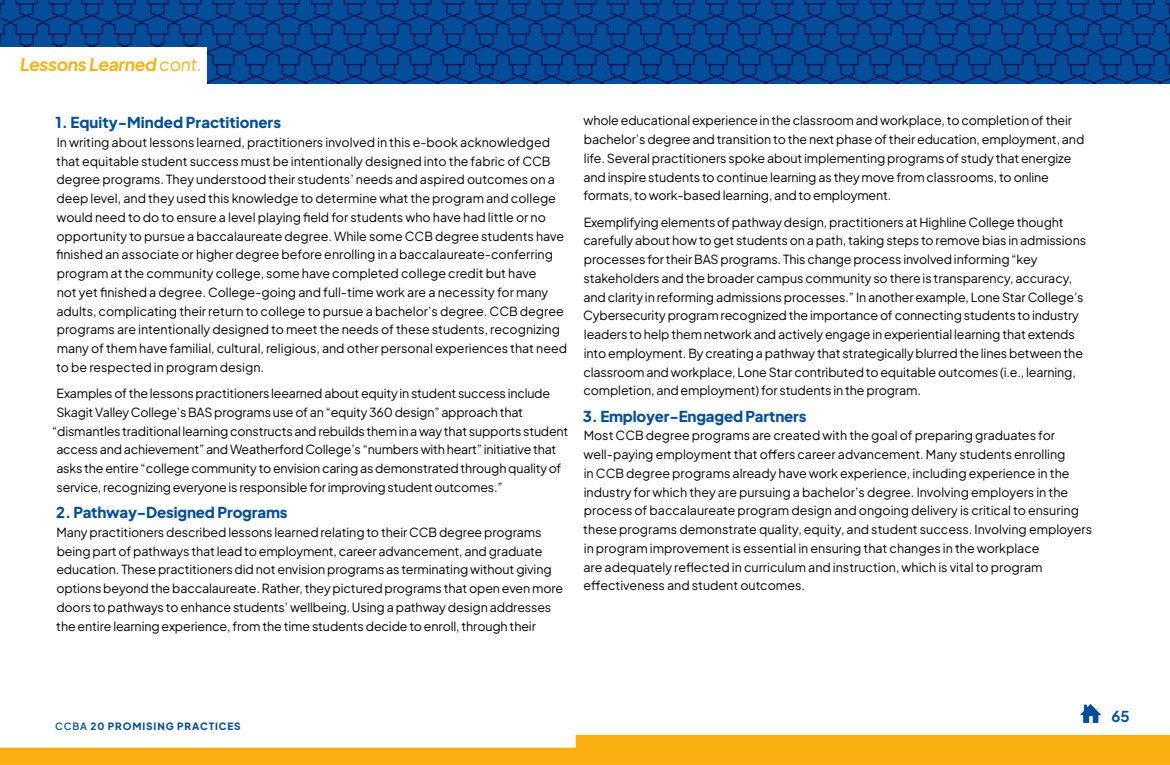
<style>
.page{position:relative;width:1170px;height:765px;background:#fff}
.page>*{position:absolute;margin:0;border:0;box-sizing:border-box;transform-origin:0 0}
.t1{font:italic 700 17.5px "Plus Jakarta Sans";letter-spacing:-.02em;color:#fab010}
.t2{font:800 15px "Plus Jakarta Sans";letter-spacing:-.01em;color:#044d99}
.t3{font:700 15px "Plus Jakarta Sans";color:#044d99}
.t4{font:12.5px/18.8px "Plus Jakarta Sans";letter-spacing:-.01em;color:#000}
.t5{font:800 10px "Plus Jakarta Sans";letter-spacing:.09em;color:#044d99}
.s1{font-weight:400}
.s2{font-weight:600}
</style>
<div class="page">
<svg style="left:1080px;top:704px;width:21px;height:19px"></svg>
<svg style="left:0;top:735px;width:1170px;height:30px"></svg>
<svg style="left:0;top:0;width:1170px;height:84px;background:#03448f"></svg>
<div style="left:0;top:48px;width:206px;height:51px;background:#fff"></div>
<h1 class="t1" style="left:20px;top:50px;width:184px">Lessons Learned <span class="s1">cont.</span></h1>
<p class="t2" style="left:56px;top:110px;width:227px">1. Equity-Minded Practitioners</p>
<p class="t4" style="left:56px;top:132px;width:512px">In writing about lessons learned, practitioners involved in this e-book acknowledged that equitable student success must be intentionally designed into the fabric of CCB degree programs. They understood their students’ needs and aspired outcomes on a deep level, and they used this knowledge to determine what the program and college would need to do to ensure a level playing field for students who have had little or no opportunity to pursue a baccalaureate degree. While some CCB degree students have finished an associate or higher degree before enrolling in a baccalaureate-conferring program at the community college, some have completed college credit but have<br>not yet finished a degree. College-going and full-time work are a necessity for many adults, complicating their return to college to pursue a bachelor’s degree. CCB degree programs are intentionally designed to meet the needs of these students, recognizing many of them have familial, cultural, religious, and other personal experiences that need to be respected in program design.</p>
<p class="t4" style="left:57px;top:383px;width:495px">Examples of the lessons practitioners leearned about equity in student success include</p>
<p class="t4" style="left:56px;top:402px;width:468px">Skagit Valley College’s BAS programs use of an “equity 360 design” approach that</p>
<p class="t4" style="left:52px;top:420px;width:518px">“dismantles traditional learning constructs and rebuilds them in a way that supports student</p>
<p class="t4" style="left:56px;top:439px;width:502px">access and achievement” and Weatherford College’s “numbers with heart” initiative that</p>
<p class="t4" style="left:56px;top:458px;width:507px">asks the entire “college community to envision caring as demonstrated through quality of</p>
<p class="t4" style="left:57px;top:477px;width:448px">service, recognizing everyone is responsible for improving student outcomes.”</p>
<p class="t2" style="left:56px;top:500px;width:233px">2. Pathway-Designed Programs</p>
<p class="t4" style="left:56px;top:522px;width:509px">Many practitioners described lessons learned relating to their CCB degree programs being part of pathways that lead to employment, career advancement, and graduate education. These practitioners did not envision programs as terminating without giving options beyond the baccalaureate. Rather, they pictured programs that open even more doors to pathways to enhance students’ wellbeing. Using a pathway design addresses the entire learning experience, from the time students decide to enroll, through their</p>
<p class="t4" style="left:583px;top:110px;width:502px">whole educational experience in the classroom and workplace, to completion of their bachelor’s degree and transition to the next phase of their education, employment, and life. Several practitioners spoke about implementing programs of study that energize and inspire students to continue learning as they move from classrooms, to online formats, to work-based learning, and to employment.</p>
<p class="t4" style="left:583px;top:211px;width:504px">Exemplifying elements of pathway design, practitioners at Highline College thought carefully about how to get students on a path, taking steps to remove bias in admissions processes for their BAS programs. This change process involved informing “key stakeholders and the broader campus community so there is transparency, accuracy, and clarity in reforming admissions processes.” In another example, Lone Star College’s Cybersecurity program recognized the importance of connecting students to industry leaders to help them network and actively engage in experiential learning that extends into employment. By creating a pathway that strategically blurred the lines between the classroom and workplace, Lone Star contributed to equitable outcomes (i.e., learning, completion, and employment) for students in the program.</p>
<p class="t2" style="left:583px;top:404px;width:225px">3. Employer-Engaged Partners</p>
<p class="t4" style="left:583px;top:425px;width:510px">Most CCB degree programs are created with the goal of preparing graduates for well-paying employment that offers career advancement. Many students enrolling<br>in CCB degree programs already have work experience, including experience in the industry for which they are pursuing a bachelor’s degree. Involving employers in the process of baccalaureate program design and ongoing delivery is critical to ensuring these programs demonstrate quality, equity, and student success. Involving employers in program improvement is essential in ensuring that changes in the workplace<br>are adequately reflected in curriculum and instruction, which is vital to program effectiveness and student outcomes.</p>
<p class="t5" style="left:55px;top:718px;width:187px"><span class="s2">CCBA</span> 20 PROMISING PRACTICES</p>
<p class="t3" style="left:1111px;top:704px;width:20px">65</p>
</div>
